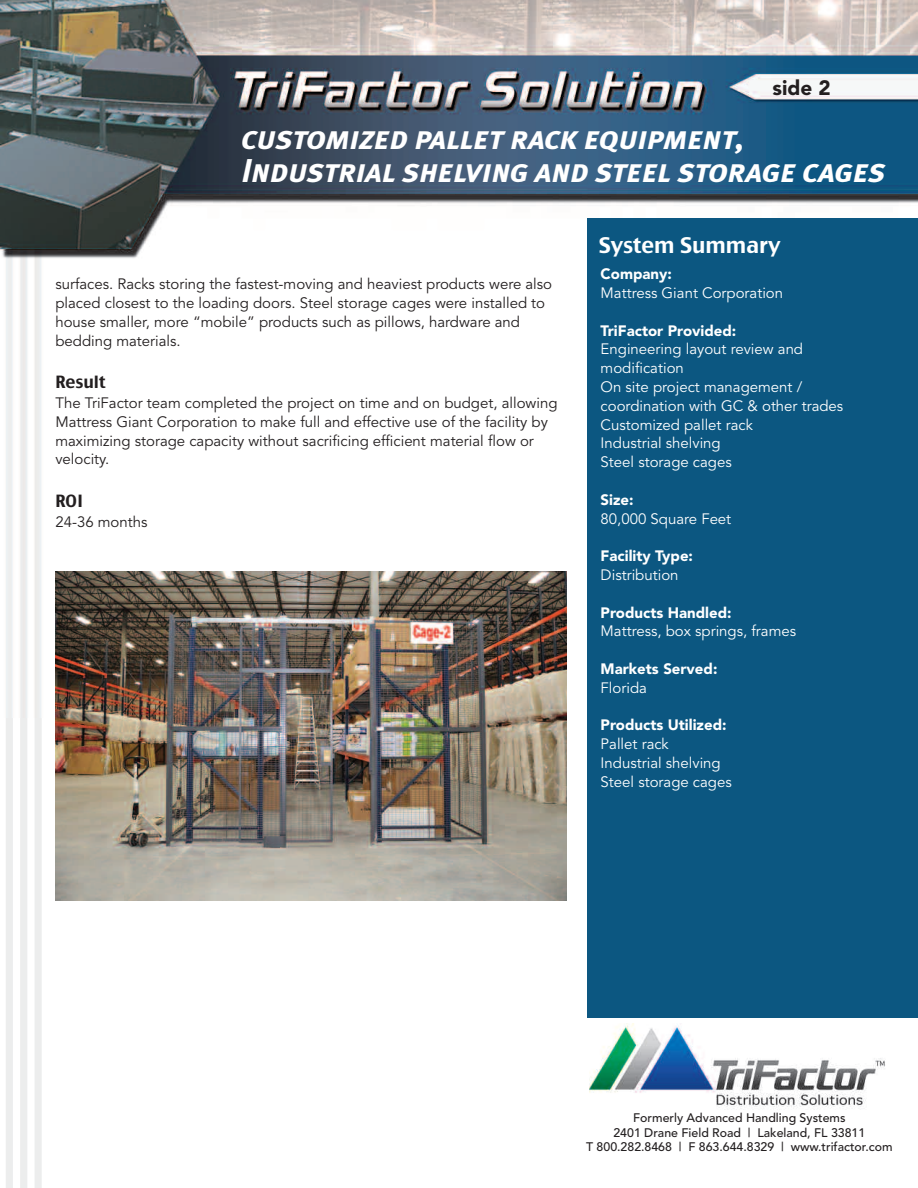
<style>
.page{position:relative;width:918px;height:1188px;background:#fff}
.page>*{position:absolute;margin:0;border:0;box-sizing:border-box;transform-origin:0 0}
.t1{font:italic 33px/33px "Meta Plus Bold Caps";letter-spacing:-.02em;color:#fff}
.t2{font:21px "Charcoal CY";color:#fff}
.t3{font:900 20.7px "Avenir";color:#231f20}
.t4{font:16.5px "Charcoal CY";color:#231f20}
.t5{font:15px/18.8px "Avenir";color:#231f20}
.t6{font:15px/18.8px "Avenir";color:#fff}
.t7{font:900 15px "Avenir";color:#fff}
.t8{font:500 12.3px/14.5px "Avenir";color:#231f20;text-align:center}
</style>
<div class="page">
<img style="left:0;top:0;width:918px;height:718px">
<img style="left:6px;top:718px;width:628px;height:470px">
<img style="left:589px;top:1024px;width:296px;height:91px">
<img style="left:56px;top:571px;width:511px;height:329px">
<div style="left:587px;top:219px;width:331px;height:799px;background:#0c5781"></div>
<h3 class="t3" style="left:773px;top:79px;width:60px">side 2</h3>
<h1 class="t1" style="left:242px;top:121px;width:646px">customized pallet rack equipment,<br>Industrial shelving and steel storage cages</h1>
<p class="t5" style="left:55px;top:276px;width:498px">surfaces. Racks storing the fastest-moving and heaviest products were also placed closest to the loading doors. Steel storage cages were installed to house smaller, more “mobile” products such as pillows, hardware and bedding materials.</p>
<p class="t4" style="left:55px;top:373px;width:52px">Result</p>
<p class="t5" style="left:55px;top:395px;width:504px">The TriFactor team completed the project on time and on budget, allowing Mattress Giant Corporation to make full and effective use of the facility by maximizing storage capacity without sacrificing efficient material flow or velocity.</p>
<p class="t4" style="left:55px;top:492px;width:29px">ROI</p>
<p class="t5" style="left:55px;top:514px;width:94px">24-36 months</p>
<h2 class="t2" style="left:599px;top:233px;width:184px">System Summary</h2>
<p class="t7" style="left:601px;top:268px;width:73px">Company:</p>
<p class="t6" style="left:601px;top:285px;width:184px">Mattress Giant Corporation</p>
<p class="t7" style="left:601px;top:324px;width:137px">TriFactor Provided:</p>
<p class="t6" style="left:601px;top:341px;width:244px">Engineering layout review and modification<br>On site project management / coordination with GC &amp; other trades<br>Customized pallet rack<br>Industrial shelving<br>Steel storage cages</p>
<p class="t7" style="left:601px;top:493px;width:35px">Size:</p>
<p class="t6" style="left:601px;top:510px;width:132px">80,000 Square Feet</p>
<p class="t7" style="left:601px;top:550px;width:94px">Facility Type:</p>
<p class="t6" style="left:601px;top:567px;width:79px">Distribution</p>
<p class="t7" style="left:601px;top:606px;width:133px">Products Handled:</p>
<p class="t6" style="left:601px;top:623px;width:197px">Mattress, box springs, frames</p>
<p class="t7" style="left:601px;top:663px;width:118px">Markets Served:</p>
<p class="t6" style="left:601px;top:679px;width:48px">Florida</p>
<p class="t7" style="left:601px;top:719px;width:128px">Products Utilized:</p>
<p class="t6" style="left:601px;top:736px;width:133px">Pallet rack<br>Industrial shelving<br>Steel storage cages</p>
<p class="t8" style="left:586px;top:1112px;width:308px">Formerly Advanced Handling Systems<br>2401 Drane Field Road | Lakeland, FL 33811<br>T 800.282.8468 | F 863.644.8329 | www.trifactor.com</p>
</div>
